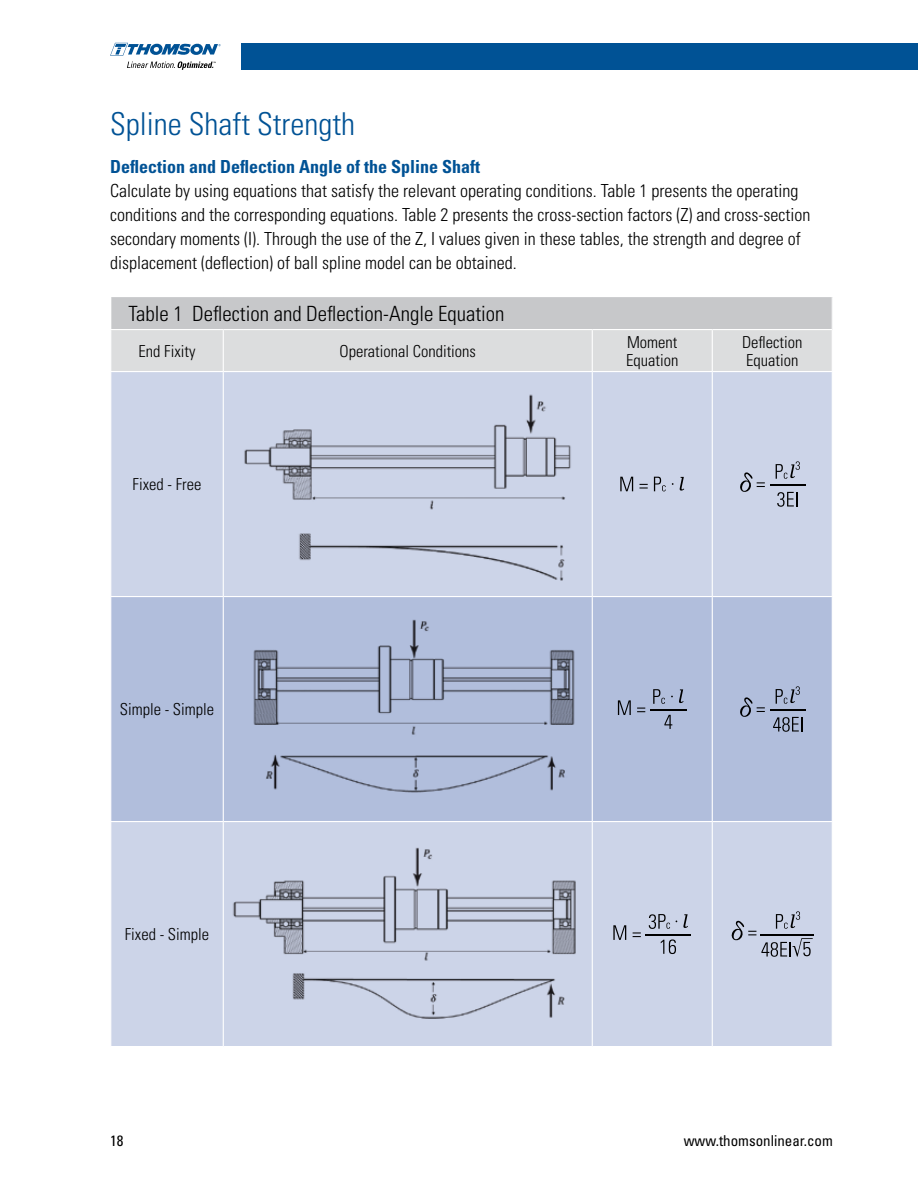
<style>
.page{position:relative;width:918px;height:1188px;background:#fff}
.page>*{position:absolute;margin:0;border:0;box-sizing:border-box;transform-origin:0 0}
.t1{font:300 condensed 31.5px "Univers LT Std";color:#005295}
.t2{font:300 condensed 21px "Univers LT Std";color:#000}
.t3{font:300 condensed 18px/24px "Univers LT Std";color:#000}
.t4{font:700 condensed 18px "Univers LT Std";color:#005295}
.t5{font:300 condensed 16.5px/18px "Univers LT Std";color:#000}
.t6{font:condensed 15px "Univers LT Std";color:#000}
</style>
<div class="page">
<div style="left:242px;top:43px;width:676px;height:27px;background:#005295"></div>
<svg style="left:110px;top:43px;width:111px;height:27px"></svg>
<div style="left:111px;top:297px;width:721px;height:33px;background:#c7c8ca"></div>
<div style="left:111px;top:330px;width:721px;height:41px;background:#dcddde"></div>
<div style="left:111px;top:372px;width:721px;height:674px;background:#ccd4e8"></div>
<div style="left:111px;top:597px;width:721px;height:224px;background:#b1bedc"></div>
<hr style="left:223px;top:330px;width:1px;height:41px;background:#fff">
<hr style="left:592px;top:330px;width:1px;height:41px;background:#fff">
<hr style="left:712px;top:330px;width:1px;height:41px;background:#fff">
<hr style="left:110px;top:329px;width:113px;height:1px;background:#fff">
<hr style="left:223px;top:329px;width:369px;height:1px;background:#fff">
<hr style="left:592px;top:329px;width:120px;height:1px;background:#fff">
<hr style="left:712px;top:329px;width:121px;height:1px;background:#fff">
<hr style="left:223px;top:372px;width:1px;height:224px;background:#fff">
<hr style="left:592px;top:372px;width:1px;height:224px;background:#fff">
<hr style="left:712px;top:372px;width:1px;height:224px;background:#fff">
<hr style="left:110px;top:596px;width:113px;height:1px;background:#fff">
<hr style="left:223px;top:596px;width:369px;height:1px;background:#fff">
<hr style="left:223px;top:597px;width:1px;height:224px;background:#fff">
<hr style="left:592px;top:596px;width:120px;height:1px;background:#fff">
<hr style="left:592px;top:597px;width:1px;height:224px;background:#fff">
<hr style="left:712px;top:596px;width:121px;height:1px;background:#fff">
<hr style="left:712px;top:597px;width:1px;height:224px;background:#fff">
<hr style="left:110px;top:821px;width:113px;height:1px;background:#fff">
<hr style="left:223px;top:821px;width:369px;height:1px;background:#fff">
<hr style="left:223px;top:822px;width:1px;height:224px;background:#fff">
<hr style="left:592px;top:821px;width:120px;height:1px;background:#fff">
<hr style="left:592px;top:822px;width:1px;height:224px;background:#fff">
<hr style="left:712px;top:821px;width:121px;height:1px;background:#fff">
<hr style="left:712px;top:822px;width:1px;height:224px;background:#fff">
<img style="left:224px;top:387px;width:368px;height:209px">
<svg style="left:620px;top:477px;width:13px;height:14px"></svg>
<svg style="left:640px;top:484px;width:8px;height:5px"></svg>
<svg style="left:654px;top:477px;width:12px;height:14px"></svg>
<svg style="left:680px;top:477px;width:4px;height:14px"></svg>
<hr style="left:770px;top:484px;width:35px;height:1px;background:#000">
<svg style="left:739px;top:472px;width:26px;height:20px"></svg>
<svg style="left:776px;top:461px;width:24px;height:18px"></svg>
<svg style="left:777px;top:492px;width:20px;height:15px"></svg>
<img style="left:224px;top:603px;width:368px;height:218px">
<svg style="left:618px;top:700px;width:13px;height:15px"></svg>
<svg style="left:637px;top:708px;width:8px;height:4px"></svg>
<svg style="left:653px;top:689px;width:12px;height:15px"></svg>
<svg style="left:679px;top:689px;width:5px;height:14px"></svg>
<hr style="left:650px;top:709px;width:37px;height:1px;background:#000">
<svg style="left:664px;top:715px;width:8px;height:14px"></svg>
<hr style="left:770px;top:709px;width:35px;height:1px;background:#000">
<svg style="left:739px;top:697px;width:26px;height:20px"></svg>
<svg style="left:773px;top:717px;width:29px;height:15px"></svg>
<svg style="left:776px;top:686px;width:24px;height:18px"></svg>
<img style="left:224px;top:831px;width:368px;height:215px">
<svg style="left:613px;top:925px;width:13px;height:15px"></svg>
<svg style="left:633px;top:932px;width:8px;height:5px"></svg>
<svg style="left:649px;top:914px;width:21px;height:15px"></svg>
<svg style="left:683px;top:914px;width:5px;height:14px"></svg>
<hr style="left:646px;top:934px;width:45px;height:1px;background:#000">
<svg style="left:661px;top:939px;width:15px;height:15px"></svg>
<hr style="left:760px;top:934px;width:54px;height:1px;background:#000">
<svg style="left:731px;top:911px;width:82px;height:46px"></svg>
<h1 class="t1" style="left:110px;top:105px;width:246px">Spline Shaft Strength</h1>
<p class="t4" style="left:110px;top:155px;width:372px">Deflection and Deflection Angle of the Spline Shaft</p>
<p class="t3" style="left:110px;top:178px;width:702px">Calculate by using equations that satisfy the relevant operating conditions. Table 1 presents the operating conditions and the corresponding equations. Table 2 presents the cross-section factors (Z) and cross-section secondary moments (I). Through the use of the Z, I values given in these tables, the strength and degree of displacement (deflection) of ball spline model can be obtained.</p>
<p class="t2" style="left:128px;top:301px;width:378px">Table 1 Deflection and Deflection-Angle Equation</p>
<p class="t5" style="left:139px;top:342px;width:58px">End Fixity</p>
<p class="t5" style="left:340px;top:342px;width:138px">Operational Conditions</p>
<p class="t5" style="left:626px;top:333px;width:54px">Moment<br>Equation</p>
<p class="t5" style="left:742px;top:333px;width:62px">Deflection<br>Equation</p>
<p class="t5" style="left:133px;top:475px;width:70px">Fixed - Free</p>
<p class="t5" style="left:120px;top:700px;width:96px">Simple - Simple</p>
<p class="t5" style="left:125px;top:925px;width:86px">Fixed - Simple</p>
<p class="t6" style="left:110px;top:1131px;width:15px">18</p>
<p class="t6" style="left:684px;top:1131px;width:151px">www.thomsonlinear.com</p>
</div>
